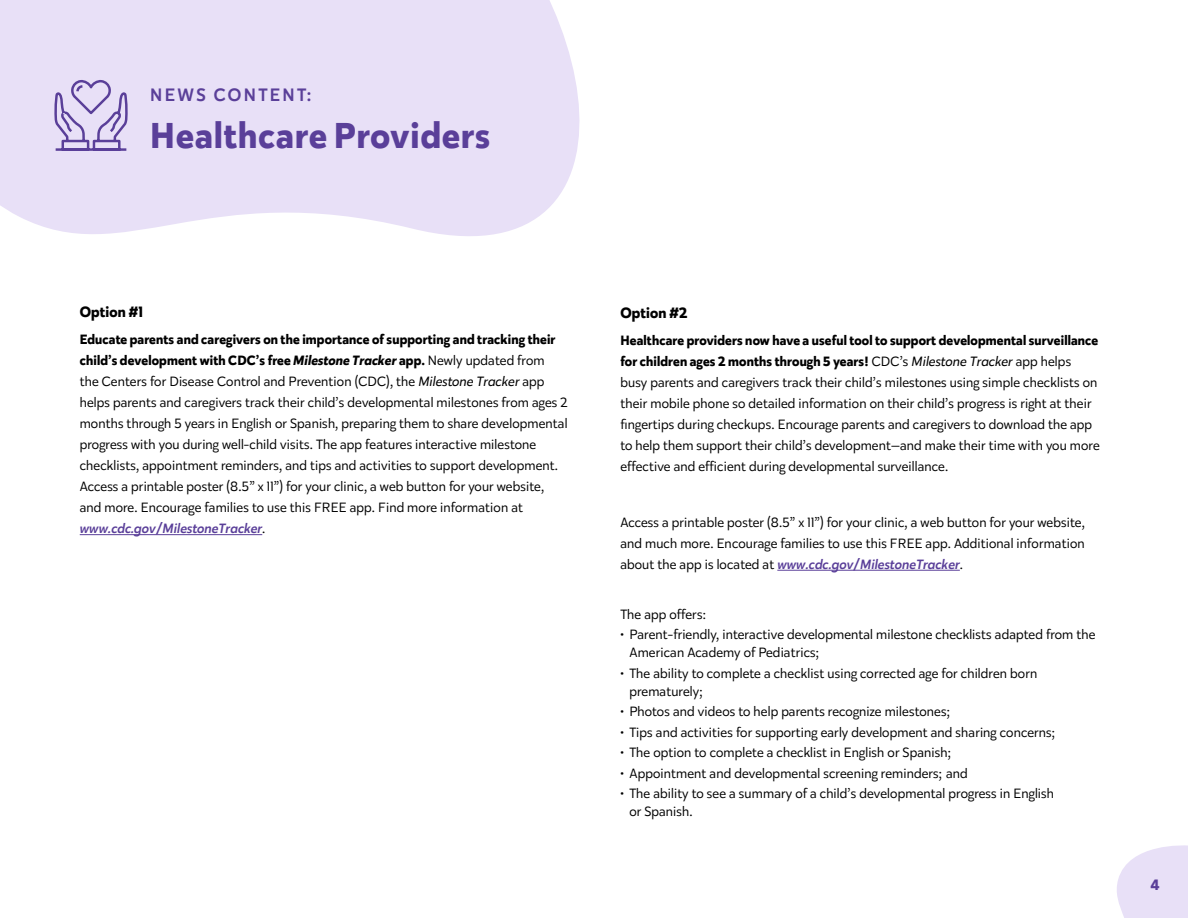
<style>
.page{position:relative;width:1188px;height:918px;background:#fff}
.page>*{position:absolute;margin:0;border:0;box-sizing:border-box;transform-origin:0 0}
.t1{font:700 36px "Karu";letter-spacing:.03em;color:#5a3f99}
.t2{font:500 18px "Karu";letter-spacing:.13em;color:#5a3f99}
.t3{font:700 15px "Karu";letter-spacing:.01em;color:#000}
.t4{font:700 15px "Karu";color:#5a3f99}
.t5{font:13.5px/21px "Karu";letter-spacing:.01em;color:#000}
.s1{font-weight:700}
.s2{font-weight:700;font-style:italic}
.s3{font-style:italic}
.s4{font-weight:500;font-style:italic;color:#5a3f99}
</style>
<div class="page">
<svg style="left:1117px;top:845px;width:71px;height:73px;background:#eae3f7"></svg>
<hr style="left:80px;top:534px;width:182px;height:1px;background:#5a3f99">
<hr style="left:777px;top:570px;width:183px;height:1px;background:#5a3f99">
<svg style="left:0;top:0;width:580px;height:236px;background:#e9e2f7"></svg>
<svg style="left:53px;top:0;width:76px;height:152px;background:#d7cdec"></svg>
<h3 class="t2" style="left:150px;top:83px;width:164px">NEWS CONTENT:</h3>
<h3 class="t1" style="left:150px;top:110px;width:342px">Healthcare Providers</h3>
<p class="t3" style="left:80px;top:301px;width:65px">Option #1</p>
<p class="t5" style="left:80px;top:329px;width:489px"><span class="s1">Educate parents and caregivers on the importance of supporting and tracking their child’s development with CDC’s free</span> <span class="s2">Milestone Tracker</span> <span class="s1">app.</span> Newly updated from<br>the Centers for Disease Control and Prevention (CDC), the <span class="s3">Milestone Tracker</span> app helps parents and caregivers track their child’s developmental milestones from ages 2 months through 5 years in English or Spanish, preparing them to share developmental progress with you during well-child visits. The app features interactive milestone checklists, appointment reminders, and tips and activities to support development.<br>Access a printable poster (8.5” x 11”) for your clinic, a web button for your website, and more. Encourage families to use this FREE app. Find more information at <span class="s4">www.cdc.gov/MilestoneTracker</span>.</p>
<p class="t3" style="left:620px;top:302px;width:68px">Option #2</p>
<p class="t5" style="left:620px;top:330px;width:481px"><span class="s1">Healthcare providers now have a useful tool to support developmental surveillance for children ages 2 months through 5 years!</span> CDC’s <span class="s3">Milestone Tracker</span> app helps busy parents and caregivers track their child’s milestones using simple checklists on their mobile phone so detailed information on their child’s progress is right at their fngertips during checkups. Encourage parents and caregivers to download the app to help them support their child’s development—and make their time with you more effective and efficient during developmental surveillance.</p>
<p class="t5" style="left:620px;top:512px;width:466px;text-align:justify">Access a printable poster (8.5” x 11”) for your clinic, a web button for your website, and much more. Encourage families to use this FREE app. Additional information about the app is located at <span class="s4">www.cdc.gov/MilestoneTracker</span>.</p>
<p class="t5" style="left:620px;top:604px;width:88px">The app offers:</p>
<p class="t5" style="left:629px;top:626px;width:468px;line-height:18px;text-indent:-9px">• Parent-friendly, interactive developmental milestone checklists adapted from the<br>American Academy of Pediatrics;</p>
<p class="t5" style="left:629px;top:664px;width:409px;line-height:18px;text-indent:-9px">• The ability to complete a checklist using corrected age for children born prematurely;</p>
<p class="t5" style="left:620px;top:701px;width:332px">• Photos and videos to help parents recognize milestones;</p>
<p class="t5" style="left:620px;top:721px;width:437px">• Tips and activities for supporting early development and sharing concerns;</p>
<p class="t5" style="left:620px;top:742px;width:333px">• The option to complete a checklist in English or Spanish;</p>
<p class="t5" style="left:620px;top:762px;width:349px">• Appointment and developmental screening reminders; and</p>
<p class="t5" style="left:629px;top:784px;width:426px;line-height:18px;text-indent:-9px">• The ability to see a summary of a child’s developmental progress in English or Spanish.</p>
<p class="t4" style="left:1151px;top:874px;width:10px">4</p>
</div>
